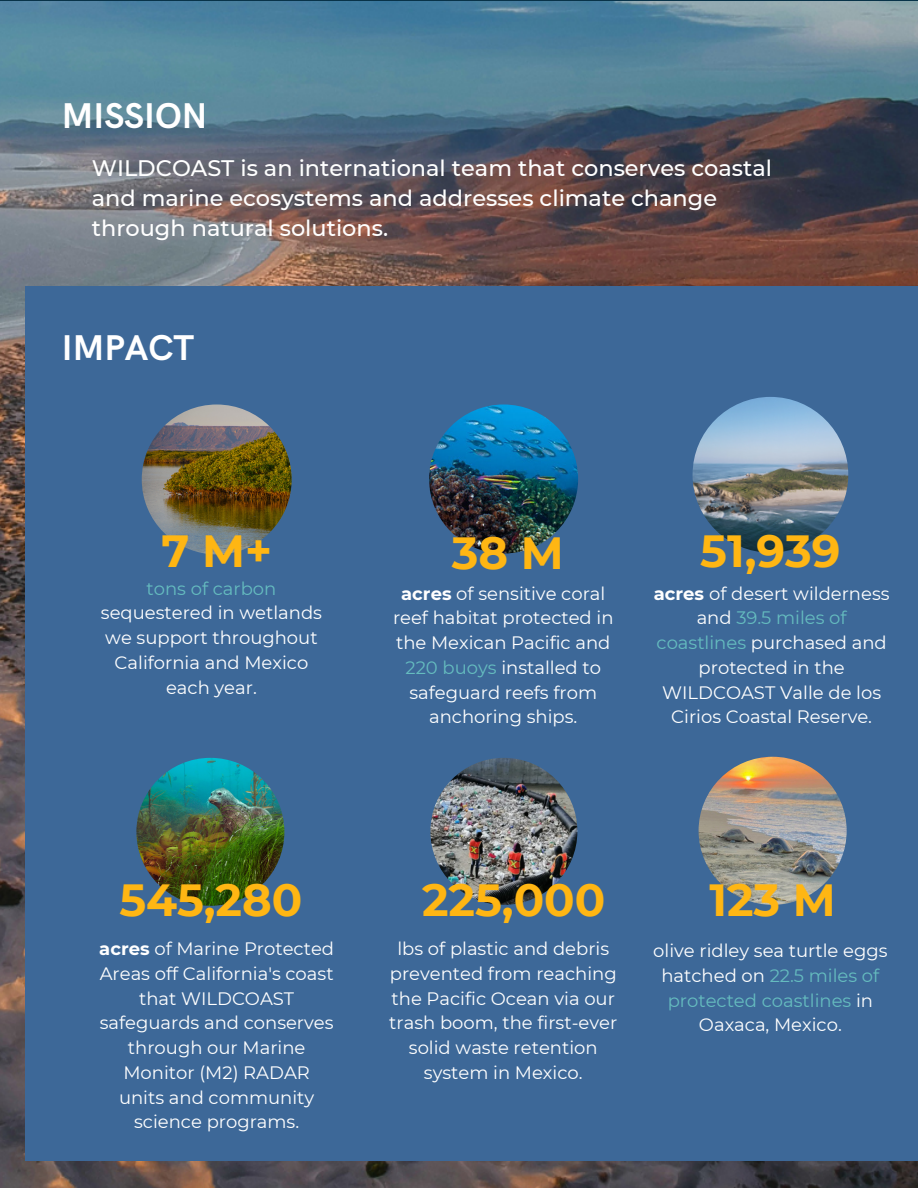
<style>
.page{position:relative;width:918px;height:1188px;background:#fff}
.page>*{position:absolute;margin:0;border:0;box-sizing:border-box;transform-origin:0 0}
.t1{font:700 45px "Montserrat";color:#ffb613}
.t2{font:700 36px "HK Grotesk";color:#fff}
.t3{font:500 22.5px/30.3px "Montserrat";color:#fff}
.t4{font:18px/24.8px "Montserrat";color:#fff;text-align:center}
.s1{color:#65bcbf}
.s2{font-weight:700}
</style>
<div class="page">
<img style="left:0;top:2px;width:918px;height:1186px">
<div style="left:25px;top:286px;width:893px;height:874px;background:#3d6898"></div>
<img style="left:142px;top:404px;width:150px;height:150px;border-radius:50%">
<img style="left:429px;top:404px;width:149px;height:150px;border-radius:50%">
<img style="left:693px;top:397px;width:155px;height:156px;border-radius:50%">
<img style="left:136px;top:758px;width:148px;height:148px;border-radius:50%">
<img style="left:430px;top:758px;width:147px;height:147px;border-radius:50%">
<img style="left:699px;top:757px;width:148px;height:148px;border-radius:50%">
<h3 class="t2" style="left:62px;top:96px;width:147px">MISSION</h3>
<h2 class="t3" style="left:92px;top:152px;width:682px">WILDCOAST is an international team that conserves coastal and marine ecosystems and addresses climate change through natural solutions.</h2>
<p class="t2" style="left:62px;top:327px;width:134px">IMPACT</p>
<p class="t1" style="left:161px;top:524px;width:112px">7 M+</p>
<h1 class="t4" style="left:101px;top:576px;width:223px"><span class="s1">tons of carbon </span>sequestered in wetlands we support throughout<br>California and Mexico each year.</h1>
<p class="t1" style="left:700px;top:524px;width:142px">51,939</p>
<p class="t1" style="left:452px;top:525px;width:114px">38 M</p>
<h1 class="t4" style="left:393px;top:581px;width:222px"><span class="s2">acres</span> of sensitive coral reef habitat protected in the Mexican Pacific and<br><span class="s1">220 buoys</span> installed to safeguard reefs from anchoring ships.</h1>
<p class="t4" style="left:654px;top:581px;width:237px"><span class="s2">acres</span> of desert wilderness and <span class="s1">39.5 miles of coastlines</span> purchased and protected in the<br>WILDCOAST Valle de los<br>Cirios Coastal Reserve.</p>
<h1 class="t1" style="left:119px;top:873px;width:185px">545,280</h1>
<p class="t4" style="left:99px;top:936px;width:236px"><span class="s2">acres</span> of Marine Protected<br>Areas off California's coast that WILDCOAST safeguards and conserves through our Marine<br>Monitor (M2) RADAR units and community science programs.</p>
<p class="t1" style="left:422px;top:872px;width:185px">225,000</p>
<h1 class="t4" style="left:389px;top:936px;width:229px">lbs of plastic and debris prevented from reaching the Pacific Ocean via our trash boom, the first-ever solid waste retention system in Mexico.</h1>
<h1 class="t1" style="left:709px;top:873px;width:128px">123 M</h1>
<p class="t4" style="left:653px;top:938px;width:236px">olive ridley sea turtle eggs hatched on <span class="s1">22.5 miles of protected coastlines</span> in<br>Oaxaca, Mexico.</p>
</div>
